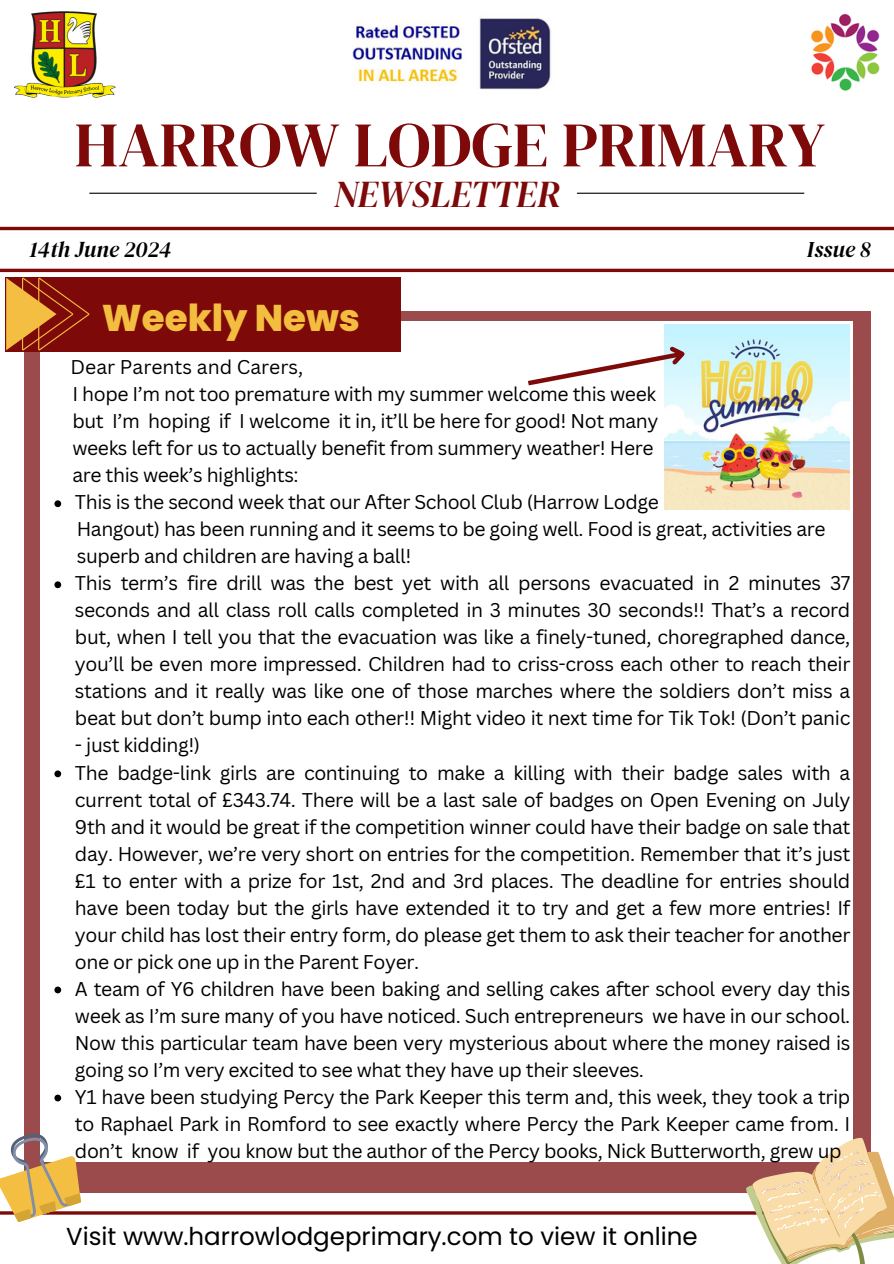
<style>
.page{position:relative;width:894px;height:1264px;background:#fff}
.page>*{position:absolute;margin:0;border:0;box-sizing:border-box;transform-origin:0 0}
.t1{font:63.3px "DM Serif Display";color:#7d0909}
.t2{font:italic 37.5px "DM Serif Display";color:#7d0909}
.t3{font:800 37.2px "Poppins";color:#f3bd40}
.t4{font:24.45px "Poppins";color:#000}
.t5{font:italic 22.5px "DM Serif Display";color:#000}
.t6{font:19.35px/27px "Canva Sans";letter-spacing:-.02em;color:#000;text-align:justify}
</style>
<div class="page">
<hr style="left:89px;top:193px;width:227px;height:1px;background:#000">
<hr style="left:0;top:227px;width:893px;height:3px;background:#7d0909">
<hr style="left:0;top:269px;width:893px;height:3px;background:#7d0909">
<hr style="left:0;top:1211px;width:893px;height:3px;background:#7d0909">
<hr style="left:576px;top:193px;width:228px;height:1px;background:#000">
<div style="left:24px;top:311px;width:846px;height:881px;background:#9b4b4b"></div>
<div style="left:40px;top:320px;width:812px;height:841px;background:#fff"></div>
<div style="left:5px;top:278px;width:395px;height:74px;background:#7d0909"></div>
<svg style="left:745px;top:1137px;width:148px;height:126px"></svg>
<svg style="left:0;top:1133px;width:88px;height:90px"></svg>
<img style="left:15px;top:11px;width:100px;height:86px">
<svg style="left:6px;top:278px;width:83px;height:72px"></svg>
<img style="left:352px;top:18px;width:199px;height:72px">
<img style="left:811px;top:13px;width:69px;height:78px">
<img style="left:664px;top:325px;width:185px;height:184px">
<svg style="left:54px;top:500px;width:7px;height:7px"></svg>
<svg style="left:54px;top:581px;width:7px;height:7px"></svg>
<svg style="left:54px;top:770px;width:7px;height:7px"></svg>
<svg style="left:54px;top:986px;width:7px;height:7px"></svg>
<svg style="left:54px;top:1094px;width:7px;height:7px"></svg>
<svg style="left:528px;top:340px;width:164px;height:48px"></svg>
<p class="t1" style="left:74px;top:101px;width:752px">HARROW LODGE PRIMARY</p>
<p class="t2" style="left:334px;top:168px;width:228px">NEWSLETTER</p>
<p class="t5" style="left:29px;top:234px;width:143px">14th June 2024</p>
<p class="t5" style="left:806px;top:234px;width:66px">Issue 8</p>
<p class="t3" style="left:102px;top:292px;width:259px">Weekly News</p>
<h3 class="t6" style="left:70px;top:353px;width:589px;text-align:left">Dear Parents and Carers,<br>I hope I’m not too premature with my summer welcome this week but I’m hoping if I welcome it in, it’ll be here for good! Not many weeks left for us to actually benefit from summery weather! Here are this week’s highlights:</h3>
<p class="t6" style="left:75px;top:488px;width:585px">This is the second week that our After School Club (Harrow Lodge</p>
<p class="t6" style="left:77px;top:515px;width:750px">Hangout) has been running and it seems to be going well. Food is great, activities are superb and children are having a ball!</p>
<p class="t6" style="left:75px;top:569px;width:776px">This term’s fire drill was the best yet with all persons evacuated in 2 minutes 37 seconds and all class roll calls completed in 3 minutes 30 seconds!! That’s a record but, when I tell you that the evacuation was like a finely-tuned, choregraphed dance, you’ll be even more impressed. Children had to criss-cross each other to reach their stations and it really was like one of those marches where the soldiers don’t miss a beat but don’t bump into each other!! Might video it next time for Tik Tok! (Don’t panic</p>
<p class="t6" style="left:75px;top:731px;width:127px">- just kidding!)</p>
<h5 class="t6" style="left:75px;top:758px;width:776px">The badge-link girls are continuing to make a killing with their badge sales with a current total of £343.74. There will be a last sale of badges on Open Evening on July 9th and it would be great if the competition winner could have their badge on sale that day. However, we’re very short on entries for the competition. Remember that it’s just £1 to enter with a prize for 1st, 2nd and 3rd places. The deadline for entries should have been today but the girls have extended it to try and get a few more entries! If your child has lost their entry form, do please get them to ask their teacher for another one or pick one up in the Parent Foyer.</h5>
<p class="t6" style="left:75px;top:974px;width:776px">A team of Y6 children have been baking and selling cakes after school every day this week as I’m sure many of you have noticed. Such entrepreneurs we have in our school.<br>Now this particular team have been very mysterious about where the money raised is going so I’m very excited to see what they have up their sleeves.</p>
<h5 class="t6" style="left:75px;top:1082px;width:776px">Y1 have been studying Percy the Park Keeper this term and, this week, they took a trip to Raphael Park in Romford to see exactly where Percy the Park Keeper came from. I don’t know if you know but the author of the Percy books, Nick Butterworth, grew up</h5>
<p class="t4" style="left:66px;top:1219px;width:633px">Visit www.harrowlodgeprimary.com to view it online</p>
</div>
